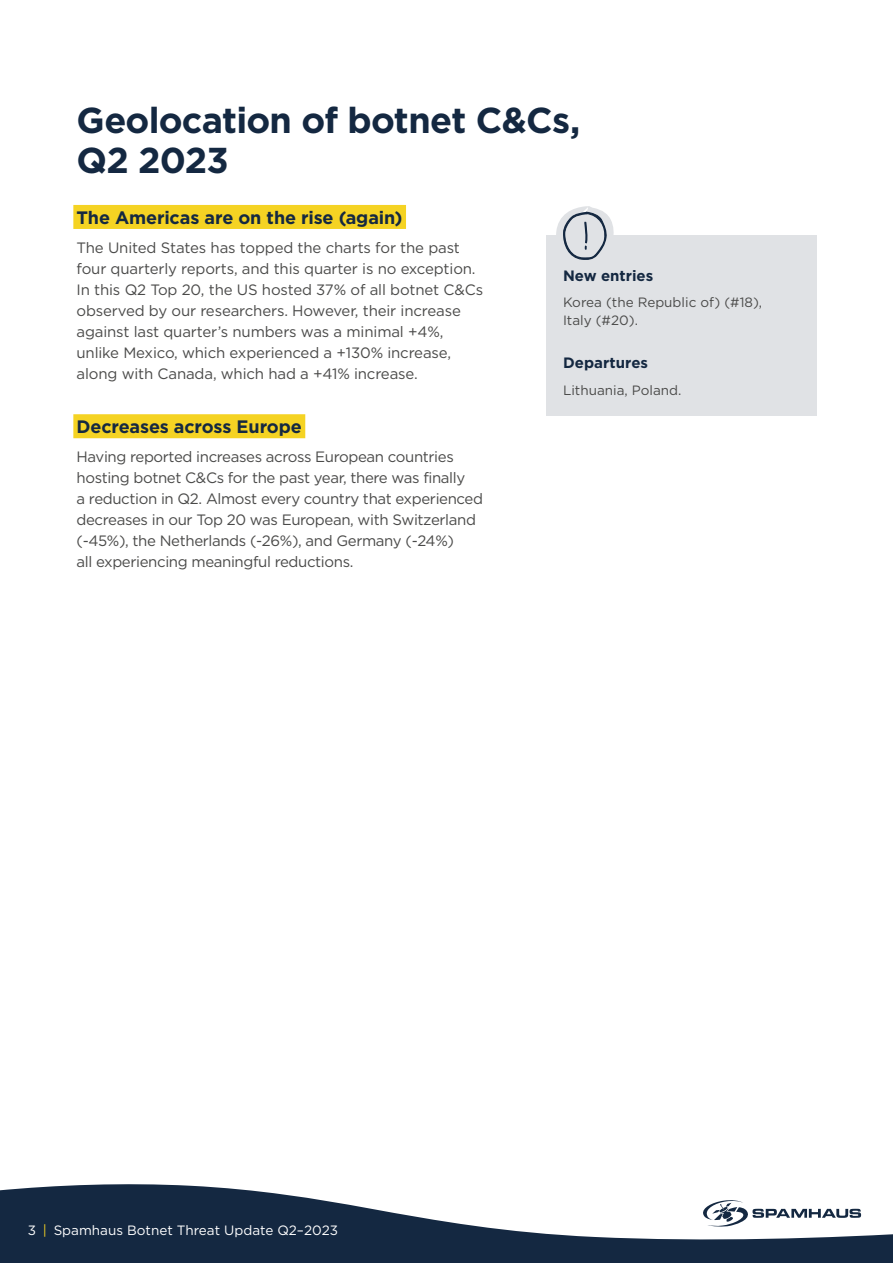
<style>
.page{position:relative;width:893px;height:1263px;background:#fff}
.page>*{position:absolute;margin:0;border:0;box-sizing:border-box;transform-origin:0 0}
.Page_heading{font:700 36px/40.5px "Gotham";letter-spacing:-.02em;color:#142841}
.Subhead{font:700 18px "Gotham";letter-spacing:-.01em;color:#142841}
.Body{font:15px/21px "Gotham";letter-spacing:-.025em;color:#4a4a49}
.Caption_heading{font:700 15px "Gotham";color:#142841}
.t1{font:13.5px/18px "Gotham";color:#4a4a49}
.t2{font:13.5px "Gotham";color:#fff}
.s1{color:#f5d323}
</style>
<div class="page">
<svg style="left:0;top:1184px;width:893px;height:79px;fill:#142841"></svg>
<svg style="left:702px;top:1199px;width:159px;height:28px"></svg>
<div style="left:73px;top:205px;width:333px;height:24px;background:#f5d323"></div>
<div style="left:73px;top:414px;width:232px;height:24px;background:#f5d323"></div>
<div style="left:546px;top:236px;width:270px;height:180px;background:#e0e2e5"></div>
<svg style="left:558px;top:206px;width:54px;height:54px"></svg>
<p class="Page_heading" style="left:77px;top:99px;width:505px">Geolocation of botnet C&amp;Cs,<br>Q2 2023</p>
<p class="Subhead" style="left:77px;top:207px;width:328px">The Americas are on the rise (again)</p>
<p class="Body" style="left:77px;top:237px;width:408px">The United States has topped the charts for the past four quarterly reports, and this quarter is no exception.<br>In this Q2 Top 20, the US hosted 37% of all botnet C&amp;Cs observed by our researchers. However, their increase against last quarter’s numbers was a minimal +4%, unlike Mexico, which experienced a +130% increase, along with Canada, which had a +41% increase.</p>
<p class="Subhead" style="left:77px;top:416px;width:227px">Decreases across Europe</p>
<p class="Body" style="left:77px;top:446px;width:408px">Having reported increases across European countries hosting botnet C&amp;Cs for the past year, there was finally<br>a reduction in Q2. Almost every country that experienced decreases in our Top 20 was European, with Switzerland (-45%), the Netherlands (-26%), and Germany (-24%)<br>all experiencing meaningful reductions.</p>
<p class="Caption_heading" style="left:563px;top:267px;width:92px">New entries</p>
<p class="t1" style="left:563px;top:293px;width:201px">Korea (the Republic of) (#18),<br>Italy (#20).</p>
<p class="Caption_heading" style="left:563px;top:354px;width:87px">Departures</p>
<p class="t1" style="left:563px;top:381px;width:120px">Lithuania, Poland.</p>
<p class="t2" style="left:28px;top:1223px;width:312px">3 <span class="s1">|</span> Spamhaus Botnet Threat Update Q2–2023</p>
</div>
